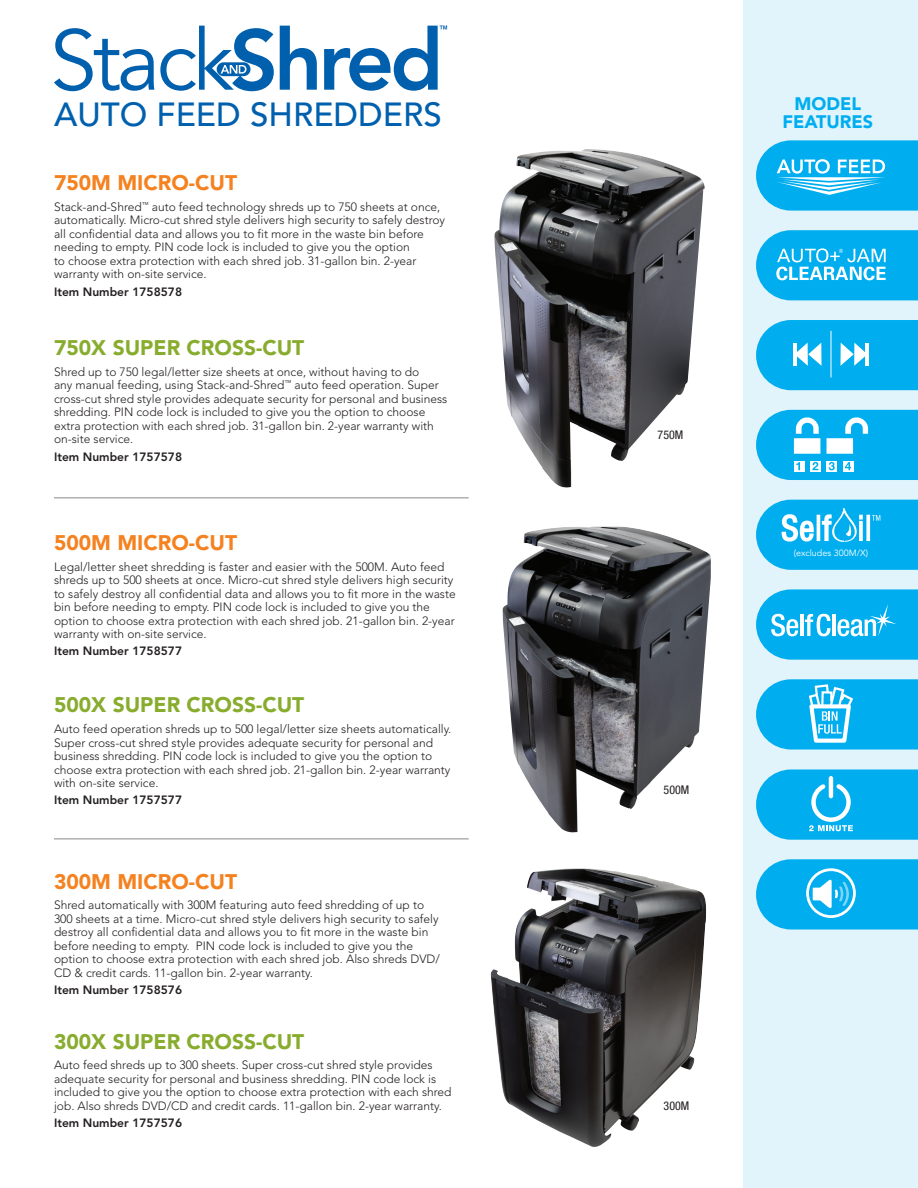
<style>
.page{position:relative;width:918px;height:1188px;background:#fff}
.page>*{position:absolute;margin:0;border:0;box-sizing:border-box;transform-origin:0 0}
.t1{font:500 33.15px "Avenir LT Std";color:#0160ae}
.Product_Name_Cross{font:900 21px "Avenir LT Std";color:#88ac2e}
.Product_Name_Micro{font:900 21px "Avenir LT Std";color:#f58220}
.Product_Name_Micro-2{font:900 18px "Avenir LT Std";color:#00aeef}
.Product_Copy{font:300 12px/13.5px "Avenir LT Std";color:#231f20}
.t2{font:800 12px "Avenir LT Std";color:#231f20}
.Product_Name_Cross-2{font:condensed 12px "Helvetica Neue LT Std";color:#231f20}
.t3{font:9px "Avenir LT Std";color:#fff}
</style>
<div class="page">
<div style="left:744px;top:0;width:174px;height:1188px;background:#e1f4fc"></div>
<svg style="left:54px;top:28px;width:100px;height:63px"></svg>
<svg style="left:280px;top:26px;width:37px;height:64px"></svg>
<svg style="left:324px;top:25px;width:123px;height:66px"></svg>
<svg style="left:160px;top:26px;width:114px;height:65px"></svg>
<svg style="left:756px;top:770px;width:162px;height:70px;background:#1bb6f0"></svg>
<svg style="left:756px;top:410px;width:162px;height:70px;background:#30bdf1"></svg>
<svg style="left:756px;top:679px;width:162px;height:71px;background:#24b9f1"></svg>
<hr style="left:54px;top:497px;width:415px;height:2px;background:#939598">
<hr style="left:54px;top:838px;width:415px;height:2px;background:#939598">
<img style="left:494px;top:149px;width:211px;height:339px">
<img style="left:503px;top:527px;width:208px;height:306px">
<img style="left:491px;top:868px;width:215px;height:279px">
<svg style="left:756px;top:589px;width:162px;height:71px;background:#26b9f1"></svg>
<svg style="left:756px;top:859px;width:162px;height:71px;background:#1fb7f0"></svg>
<svg style="left:756px;top:500px;width:162px;height:70px;background:#23b9f1"></svg>
<svg style="left:756px;top:320px;width:162px;height:70px;background:#1bb6f0"></svg>
<hr style="left:793px;top:343px;width:3px;height:23px;background:#fff">
<hr style="left:831px;top:331px;width:1px;height:46px;background:#fff">
<svg style="left:756px;top:230px;width:162px;height:70px;background:#25b9f1"></svg>
<svg style="left:756px;top:140px;width:162px;height:71px;background:#29baf1"></svg>
<p class="t1" style="left:54px;top:95px;width:389px">AUTO FEED SHREDDERS</p>
<p class="Product_Name_Micro" style="left:54px;top:170px;width:185px">750M MICRO-CUT</p>
<p class="Product_Copy" style="left:54px;top:200px;width:393px">Stack-and-Shred<sup>™</sup> auto feed technology shreds up to 750 sheets at once, automatically. Micro-cut shred style delivers high security to safely destroy all confidential data and allows you to fit more in the waste bin before needing to empty. PIN code lock is included to give you the option<br>to choose extra protection with each shred job. 31-gallon bin. 2-year warranty with on-site service.</p>
<p class="t2" style="left:54px;top:284px;width:130px">Item Number 1758578</p>
<p class="Product_Name_Cross" style="left:54px;top:335px;width:252px">750X SUPER CROSS-CUT</p>
<p class="Product_Copy" style="left:54px;top:365px;width:395px">Shred up to 750 legal/letter size sheets at once, without having to do<br>any manual feeding, using Stack-and-Shred<sup>™</sup> auto feed operation. Super cross-cut shred style provides adequate security for personal and business shredding. PIN code lock is included to give you the option to choose extra protection with each shred job. 31-gallon bin. 2-year warranty with on-site service.</p>
<p class="t2" style="left:54px;top:449px;width:130px">Item Number 1757578</p>
<p class="Product_Name_Micro" style="left:54px;top:530px;width:185px">500M MICRO-CUT</p>
<p class="Product_Copy" style="left:54px;top:560px;width:403px">Legal/letter sheet shredding is faster and easier with the 500M. Auto feed shreds up to 500 sheets at once. Micro-cut shred style delivers high security to safely destroy all confidential data and allows you to fit more in the waste bin before needing to empty. PIN code lock is included to give you the option to choose extra protection with each shred job. 21-gallon bin. 2-year warranty with on-site service.</p>
<p class="t2" style="left:54px;top:644px;width:130px">Item Number 1758577</p>
<p class="Product_Name_Cross" style="left:54px;top:692px;width:252px">500X SUPER CROSS-CUT</p>
<p class="Product_Copy" style="left:54px;top:722px;width:399px">Auto feed operation shreds up to 500 legal/letter size sheets automatically.<br>Super cross-cut shred style provides adequate security for personal and business shredding. PIN code lock is included to give you the option to choose extra protection with each shred job. 21-gallon bin. 2-year warranty with on-site service.</p>
<p class="t2" style="left:54px;top:793px;width:130px">Item Number 1757577</p>
<p class="Product_Name_Micro" style="left:54px;top:869px;width:185px">300M MICRO-CUT</p>
<p class="Product_Copy" style="left:54px;top:898px;width:387px">Shred automatically with 300M featuring auto feed shredding of up to 300 sheets at a time. Micro-cut shred style delivers high security to safely destroy all confidential data and allows you to fit more in the waste bin before needing to empty. PIN code lock is included to give you the option to choose extra protection with each shred job. Also shreds DVD/ CD &amp; credit cards. 11-gallon bin. 2-year warranty.</p>
<p class="t2" style="left:54px;top:983px;width:130px">Item Number 1758576</p>
<p class="Product_Name_Cross" style="left:54px;top:1029px;width:252px">300X SUPER CROSS-CUT</p>
<p class="Product_Copy" style="left:54px;top:1058px;width:399px">Auto feed shreds up to 300 sheets. Super cross-cut shred style provides adequate security for personal and business shredding. PIN code lock is included to give you the option to choose extra protection with each shred job. Also shreds DVD/CD and credit cards. 11-gallon bin. 2-year warranty.</p>
<p class="t2" style="left:54px;top:1116px;width:130px">Item Number 1757576</p>
<p class="Product_Name_Micro-2" style="left:794px;top:93px;width:68px">MODEL</p>
<p class="Product_Name_Micro-2" style="left:782px;top:111px;width:92px">FEATURES</p>
<p class="Product_Name_Cross-2" style="left:658px;top:428px;width:27px">750M</p>
<p class="Product_Name_Cross-2" style="left:664px;top:783px;width:27px">500M</p>
<p class="t3" style="left:794px;top:548px;width:76px">(excludes 300M/X)</p>
<p class="Product_Name_Cross-2" style="left:664px;top:1099px;width:27px">300M</p>
</div>
